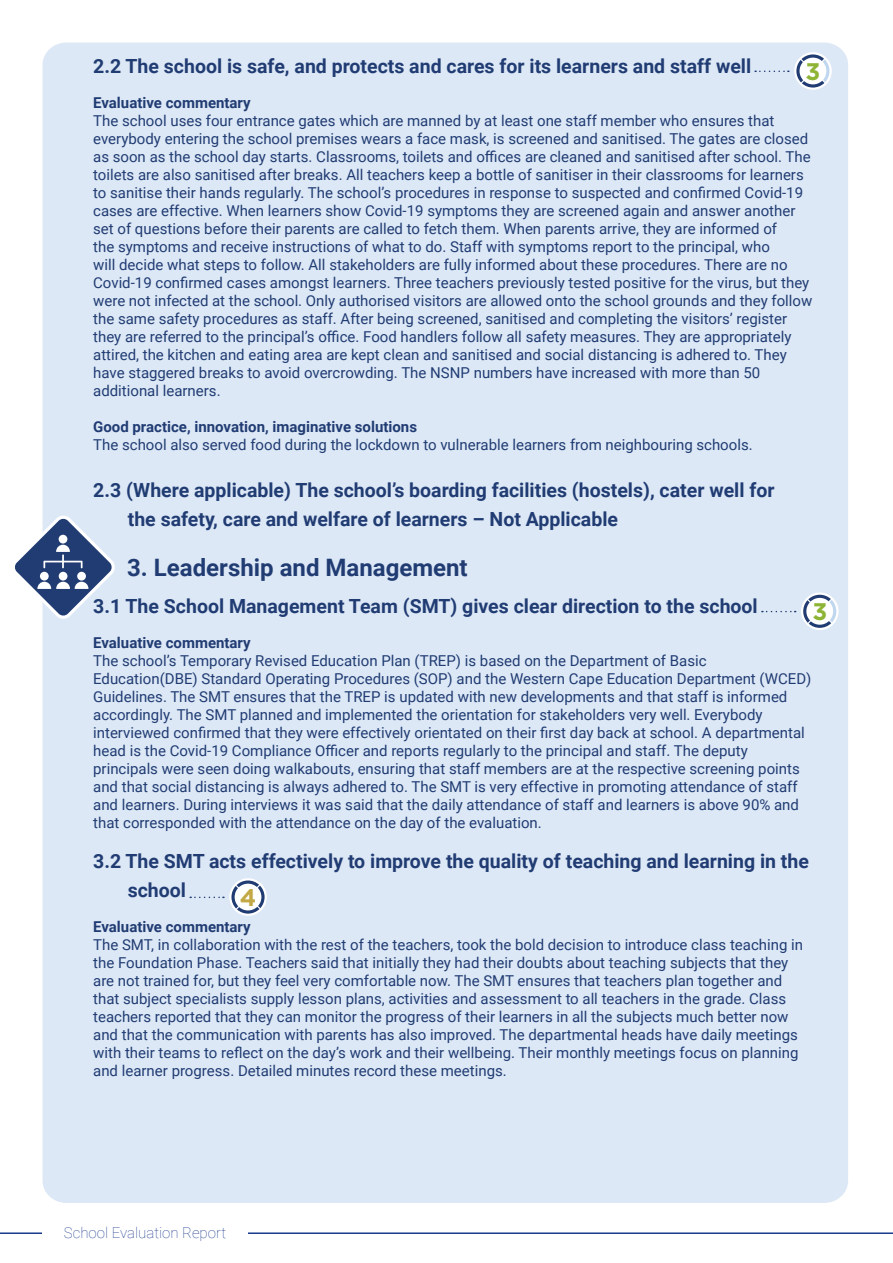
<style>
.page{position:relative;width:893px;height:1263px;background:#fff}
.page>*{position:absolute;margin:0;border:0;box-sizing:border-box;transform-origin:0 0}
.t1{font:700 24px "Roboto";color:#203c73}
.t2{font:700 24px "Gotham";color:#8db435}
.t3{font:700 24px "Gotham";color:#c2a946}
.t4{font:700 19.5px/28.8px "Roboto";color:#203c73}
.t5{font:15px/18px "Roboto";color:#203c73}
.t6{font:700 15px "Roboto";color:#203c73}
.t7{font:100 15px "Roboto";color:#1c3a8e}
</style>
<div class="page">
<hr style="left:0;top:1232px;width:893px;height:2px;background:#1c3a8e">
<div style="left:43px;top:1220px;width:205px;height:24px;background:#fff"></div>
<div style="left:43px;top:43px;width:805px;height:1160px;background:#dde8f6;border-radius:23px"></div>
<svg style="left:15px;top:512px;width:100px;height:110px"></svg>
<div style="left:229px;top:878px;width:38px;height:38px;background:#fff;border-radius:50%"></div>
<svg style="left:231px;top:880px;width:34px;height:34px"></svg>
<svg style="left:190px;top:896px;width:34px;height:2px"></svg>
<svg style="left:801px;top:592px;width:37px;height:38px"></svg>
<svg style="left:803px;top:595px;width:33px;height:33px"></svg>
<svg style="left:762px;top:611px;width:34px;height:1px"></svg>
<div style="left:794px;top:52px;width:38px;height:38px;background:#fff;border-radius:50%"></div>
<svg style="left:796px;top:54px;width:34px;height:34px"></svg>
<svg style="left:755px;top:71px;width:34px;height:1px"></svg>
<h2 class="t4" style="left:93px;top:51px;width:659px">2.2 The school is safe, and protects and cares for its learners and staff well</h2>
<p class="t6" style="left:93px;top:92px;width:159px">Evaluative commentary</p>
<p class="t5" style="left:93px;top:111px;width:721px">The school uses four entrance gates which are manned by at least one staff member who ensures that everybody entering the school premises wears a face mask, is screened and sanitised. The gates are closed as soon as the school day starts. Classrooms, toilets and offices are cleaned and sanitised after school. The toilets are also sanitised after breaks. All teachers keep a bottle of sanitiser in their classrooms for learners to sanitise their hands regularly. The school’s procedures in response to suspected and confirmed Covid-19 cases are effective. When learners show Covid-19 symptoms they are screened again and answer another set of questions before their parents are called to fetch them. When parents arrive, they are informed of<br>the symptoms and receive instructions of what to do. Staff with symptoms report to the principal, who<br>will decide what steps to follow. All stakeholders are fully informed about these procedures. There are no Covid-19 confirmed cases amongst learners. Three teachers previously tested positive for the virus, but they were not infected at the school. Only authorised visitors are allowed onto the school grounds and they follow the same safety procedures as staff. After being screened, sanitised and completing the visitors’ register they are referred to the principal’s office. Food handlers follow all safety measures. They are appropriately attired, the kitchen and eating area are kept clean and sanitised and social distancing is adhered to. They have staggered breaks to avoid overcrowding. The NSNP numbers have increased with more than 50 additional learners.</p>
<p class="t6" style="left:93px;top:416px;width:325px">Good practice, innovation, imaginative solutions</p>
<p class="t5" style="left:93px;top:435px;width:661px">The school also served food during the lockdown to vulnerable learners from neighbouring schools.</p>
<h2 class="t4" style="left:128px;top:475px;width:648px;text-indent:-35px">2.3 (Where applicable) The school’s boarding facilities (hostels), cater well for the safety, care and welfare of learners – Not Applicable</h2>
<h1 class="t1" style="left:127px;top:551px;width:342px">3. Leadership and Management</h1>
<h2 class="t4" style="left:93px;top:591px;width:666px">3.1 The School Management Team (SMT) gives clear direction to the school</h2>
<p class="t6" style="left:93px;top:632px;width:159px">Evaluative commentary</p>
<p class="t5" style="left:93px;top:651px;width:720px">The school’s Temporary Revised Education Plan (TREP) is based on the Department of Basic Education(DBE) Standard Operating Procedures (SOP) and the Western Cape Education Department (WCED)<br>Guidelines. The SMT ensures that the TREP is updated with new developments and that staff is informed accordingly. The SMT planned and implemented the orientation for stakeholders very well. Everybody interviewed confirmed that they were effectively orientated on their first day back at school. A departmental head is the Covid-19 Compliance Officer and reports regularly to the principal and staff. The deputy principals were seen doing walkabouts, ensuring that staff members are at the respective screening points and that social distancing is always adhered to. The SMT is very effective in promoting attendance of staff and learners. During interviews it was said that the daily attendance of staff and learners is above 90% and that corresponded with the attendance on the day of the evaluation.</p>
<h2 class="t4" style="left:128px;top:846px;width:683px;text-indent:-35px">3.2 The SMT acts effectively to improve the quality of teaching and learning in the school</h2>
<p class="t6" style="left:93px;top:916px;width:159px">Evaluative commentary</p>
<p class="t5" style="left:93px;top:935px;width:711px">The SMT, in collaboration with the rest of the teachers, took the bold decision to introduce class teaching in the Foundation Phase. Teachers said that initially they had their doubts about teaching subjects that they are not trained for, but they feel very comfortable now. The SMT ensures that teachers plan together and that subject specialists supply lesson plans, activities and assessment to all teachers in the grade. Class teachers reported that they can monitor the progress of their learners in all the subjects much better now and that the communication with parents has also improved. The departmental heads have daily meetings with their teams to reflect on the day’s work and their wellbeing. Their monthly meetings focus on planning and learner progress. Detailed minutes record these meetings.</p>
<h1 class="t2" style="left:805px;top:55px;width:16px">3</h1>
<h1 class="t2" style="left:812px;top:596px;width:16px">3</h1>
<h1 class="t3" style="left:240px;top:881px;width:18px">4</h1>
<p class="t7" style="left:64px;top:1222px;width:164px">School Evaluation Report</p>
</div>
